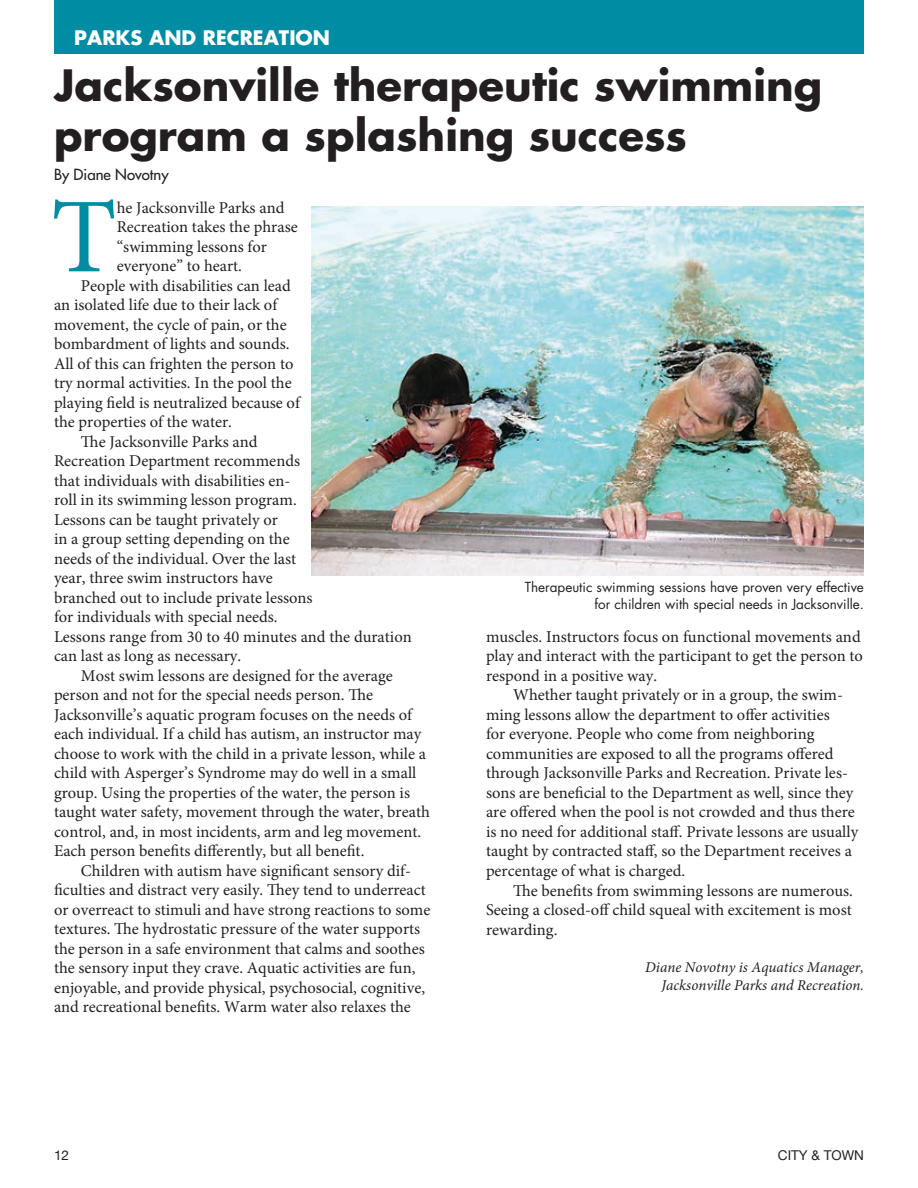
<style>
.page{position:relative;width:918px;height:1188px;background:#fff}
.page>*{position:absolute;margin:0;border:0;box-sizing:border-box;transform-origin:0 0}
.t1{font:106.5px "Minion Pro";color:#008da4}
.t2{font:700 42px/50.4px "Futura";color:#231f20}
.t3{font:700 19.5px "Futura";color:#fff}
.t4{font:16.5px/19.5px "Minion Pro";color:#231f20}
.t5{font:italic 15px/18px "Minion Pro";color:#231f20;text-align:right}
.t6{font:15px "Futura";color:#231f20}
.t7{font:13.5px/16.2px "Futura";color:#231f20;text-align:right}
.t8{font:13.5px "Helvetica Neue";color:#231f20}
</style>
<div class="page">
<div style="left:54px;top:0;width:810px;height:54px;background:#008da4"></div>
<img style="left:311px;top:207px;width:553px;height:368px">
<p class="t3" style="left:74px;top:24px;width:155px">Parks and Recreat</p>
<p class="t3" style="left:289px;top:24px;width:42px">ion</p>
<h2 class="t2" style="left:54px;top:59px;width:770px">Jacksonville therapeutic swimming program a splashing success</h2>
<p class="t6" style="left:54px;top:165px;width:116px">By Diane Novotny</p>
<h1 class="t1" style="left:51px;top:166px;width:67px">T</h1>
<p class="t4" style="left:117px;top:198px;width:169px">he Jacksonville Parks and</p>
<p class="t4" style="left:117px;top:217px;width:183px">Recreation takes the phrase</p>
<p class="t4" style="left:117px;top:237px;width:152px">“swimming lessons for</p>
<p class="t4" style="left:117px;top:256px;width:127px">everyone” to heart.</p>
<p class="t4" style="left:81px;top:276px;width:211px">People with disabilities can lead</p>
<p class="t4" style="left:54px;top:295px;width:225px">an isolated life due to their lack of</p>
<p class="t4" style="left:54px;top:315px;width:234px">movement, the cycle of pain, or the</p>
<p class="t4" style="left:54px;top:334px;width:237px">bombardment of lights and sounds.</p>
<p class="t4" style="left:54px;top:354px;width:241px">All of this can frighten the person to</p>
<p class="t4" style="left:54px;top:373px;width:239px">try normal activities. In the pool the</p>
<p class="t4" style="left:54px;top:393px;width:247px">playing field is neutralized because of</p>
<p class="t4" style="left:54px;top:412px;width:179px">the properties of the water.</p>
<p class="t4" style="left:81px;top:432px;width:178px">The Jacksonville Parks and</p>
<p class="t4" style="left:54px;top:451px;width:248px">Recreation Department recommends</p>
<p class="t4" style="left:54px;top:471px;width:238px">that individuals with disabilities en-</p>
<p class="t4" style="left:54px;top:490px;width:244px">roll in its swimming lesson program.</p>
<p class="t4" style="left:54px;top:510px;width:225px">Lessons can be taught privately or</p>
<p class="t4" style="left:54px;top:529px;width:237px">in a group setting depending on the</p>
<p class="t4" style="left:54px;top:549px;width:244px">needs of the individual. Over the last</p>
<p class="t4" style="left:54px;top:568px;width:220px">year, three swim instructors have</p>
<p class="t4" style="left:54px;top:588px;width:260px">branched out to include private lessons</p>
<p class="t4" style="left:54px;top:607px;width:225px">for individuals with special needs.</p>
<p class="t4" style="left:54px;top:627px;width:359px">Lessons range from 30 to 40 minutes and the duration</p>
<p class="t4" style="left:54px;top:646px;width:189px">can last as long as necessary.</p>
<p class="t4" style="left:81px;top:666px;width:313px">Most swim lessons are designed for the average</p>
<p class="t4" style="left:54px;top:685px;width:321px">person and not for the special needs person. The</p>
<p class="t4" style="left:54px;top:705px;width:360px">Jacksonville’s aquatic program focuses on the needs of</p>
<p class="t4" style="left:54px;top:724px;width:369px">each individual. If a child has autism, an instructor may</p>
<p class="t4" style="left:54px;top:744px;width:374px">choose to work with the child in a private lesson, while a</p>
<p class="t4" style="left:54px;top:763px;width:364px">child with Asperger’s Syndrome may do well in a small</p>
<p class="t4" style="left:54px;top:783px;width:358px">group. Using the properties of the water, the person is</p>
<p class="t4" style="left:54px;top:803px;width:377px">taught water safety, movement through the water, breath</p>
<p class="t4" style="left:54px;top:822px;width:369px">control, and, in most incidents, arm and leg movement.</p>
<p class="t4" style="left:54px;top:842px;width:312px">Each person benefits differently, but all benefit.</p>
<p class="t4" style="left:81px;top:861px;width:331px">Children with autism have significant sensory dif-</p>
<p class="t4" style="left:54px;top:881px;width:373px">ficulties and distract very easily. They tend to underreact</p>
<p class="t4" style="left:54px;top:900px;width:378px">or overreact to stimuli and have strong reactions to some</p>
<p class="t4" style="left:54px;top:920px;width:368px">textures. The hydrostatic pressure of the water supports</p>
<p class="t4" style="left:54px;top:939px;width:372px">the person in a safe environment that calms and soothes</p>
<p class="t4" style="left:54px;top:959px;width:363px">the sensory input they crave. Aquatic activities are fun,</p>
<p class="t4" style="left:54px;top:978px;width:373px">enjoyable, and provide physical, psychosocial, cognitive,</p>
<p class="t4" style="left:54px;top:998px;width:358px">and recreational benefits. Warm water also relaxes the</p>
<p class="t7" style="left:525px;top:579px;width:341px">Therapeutic swimming sessions have proven very effective for children with special needs in Jacksonville.</p>
<p class="t4" style="left:486px;top:627px;width:378px">muscles. Instructors focus on functional movements and play and interact with the participant to get the person to respond in a positive way.</p>
<p class="t4" style="left:486px;top:686px;width:374px;text-indent:27px">Whether taught privately or in a group, the swim&shy;ming lessons allow the department to offer activities<br>for everyone. People who come from neighboring communities are exposed to all the programs offered through Jacksonville Parks and Recreation. Private les&shy;sons are beneficial to the Department as well, since they are offered when the pool is not crowded and thus there is no need for additional staff. Private lessons are usually taught by contracted staff, so the Department receives a percentage of what is charged.</p>
<p class="t4" style="left:486px;top:881px;width:369px;text-align:justify;text-indent:27px">The benefits from swimming lessons are numerous.<br>Seeing a closed-off child squeal with excitement is most rewarding.</p>
<p class="t5" style="left:645px;top:958px;width:220px">Diane Novotny is Aquatics Manager,<br>Jacksonville Parks and Recreation.</p>
<p class="t8" style="left:54px;top:1148px;width:17px">12</p>
<p class="t8" style="left:778px;top:1148px;width:88px">CITY &amp; TOWN</p>
</div>
